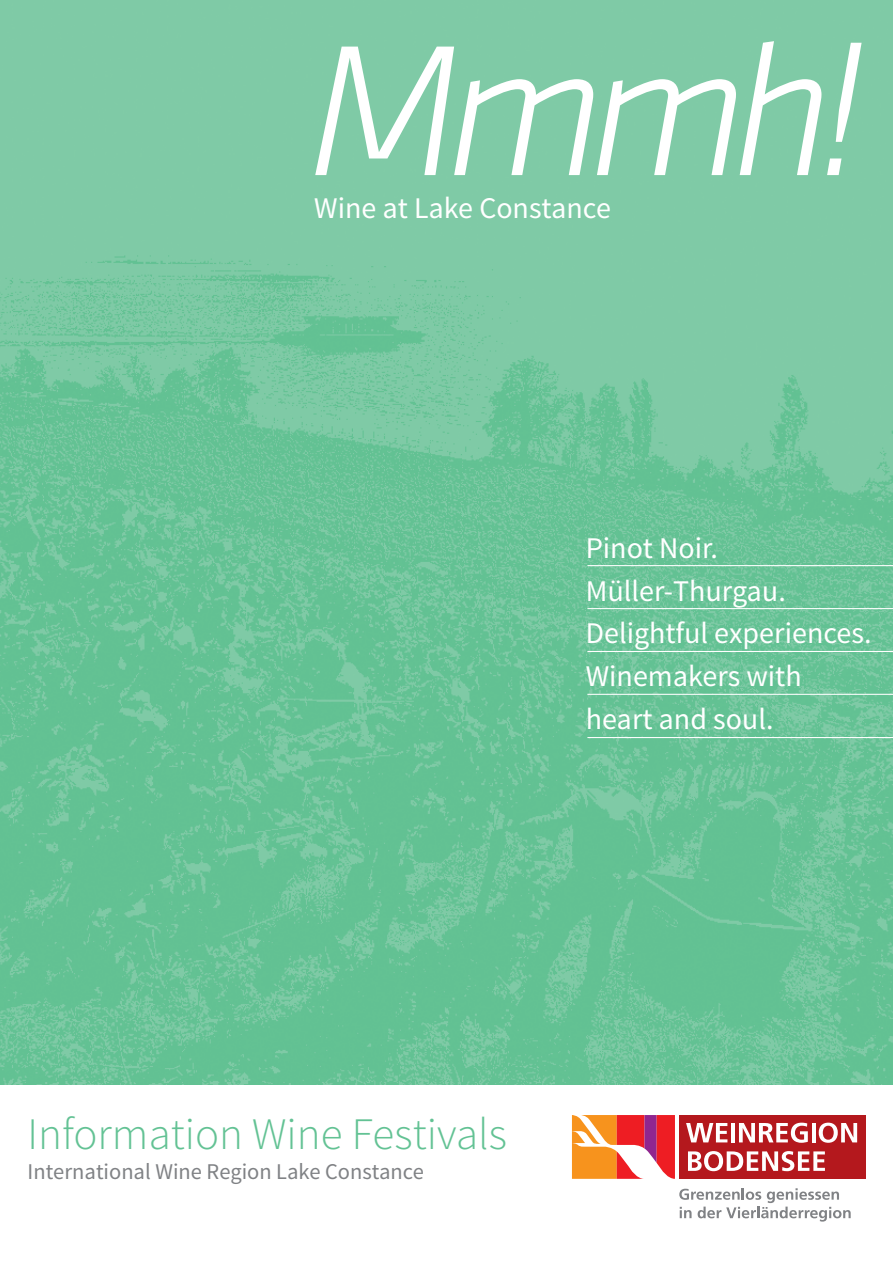
<style>
.page{position:relative;width:893px;height:1263px;background:#fff}
.page>*{position:absolute;margin:0;border:0;box-sizing:border-box;transform-origin:0 0}
.t1{font:italic 300 192.9px "Klavika";color:#fff}
.t2{font:300 45px "Source Sans Pro";color:#63c294}
.t3{font:30px/42.9px "Source Sans Pro";color:#fff}
.t4{font:22.5px "Source Sans Pro";color:#808285}
</style>
<div class="page">
<img style="left:0;top:0;width:893px;height:1085px">
<div style="left:679px;top:1115px;width:187px;height:64px;background:#b4181d"></div>
<svg style="left:688px;top:1151px;width:137px;height:20px"></svg>
<svg style="left:686px;top:1123px;width:41px;height:19px"></svg>
<hr style="left:731px;top:1123px;width:4px;height:19px;background:#fff">
<svg style="left:739px;top:1123px;width:69px;height:20px"></svg>
<hr style="left:812px;top:1123px;width:3px;height:19px;background:#fff">
<svg style="left:819px;top:1123px;width:38px;height:20px"></svg>
<svg style="left:572px;top:1115px;width:103px;height:64px"></svg>
<svg style="left:679px;top:1188px;width:172px;height:33px"></svg>
<hr style="left:587px;top:565px;width:306px;height:1px;background:#fff">
<hr style="left:587px;top:608px;width:306px;height:1px;background:#fff">
<hr style="left:587px;top:651px;width:306px;height:1px;background:#fff">
<hr style="left:587px;top:694px;width:306px;height:1px;background:#fff">
<hr style="left:587px;top:737px;width:306px;height:1px;background:#fff">
<h1 class="t1" style="left:307px;top:6px;width:560px">Mmmh!</h1>
<p class="t3" style="left:314px;top:188px;width:298px">Wine at Lake Constance</p>
<p class="t3" style="left:586px;top:527px;width:287px">Pinot Noir.<br>Müller-Thurgau.<br>Delightful experiences.<br>Winemakers with heart and soul.</p>
<h2 class="t2" style="left:28px;top:1106px;width:481px">Information Wine Festivals</h2>
<p class="t4" style="left:28px;top:1157px;width:398px">International Wine Region Lake Constance</p>
</div>
